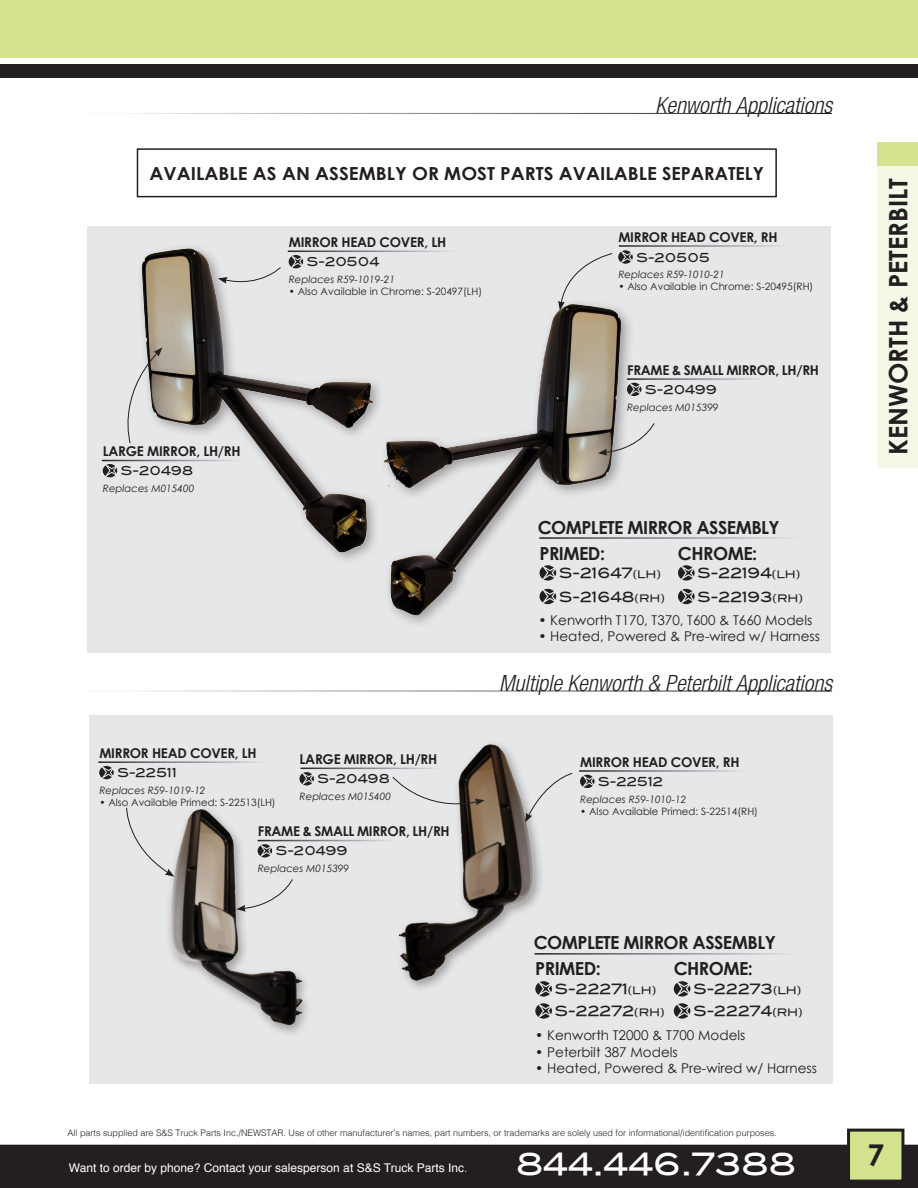
<style>
.page{position:relative;width:918px;height:1188px;background:#fff}
.page>*{position:absolute;margin:0;border:0;box-sizing:border-box;transform-origin:0 0}
.t1{font:30.6px "Blair Md ITCTT Medium";color:#fff}
.t2{font:700 30px "Century Gothic";color:#231f20}
.t3{font:700 25.5px "Century Gothic";color:#231f20}
.t4{font:italic 300 condensed 22.5px "Helvetica Neue LT Std";color:#231f20}
.t5{font:700 18px "Century Gothic";letter-spacing:-.03em;color:#231f20}
.t6{font:700 18px "Century Gothic";color:#231f20;scale:1.05 1}
.t7{font:14.25px "Blair Md ITCTT Medium";color:#231f20}
.t8{font:700 13.5px "Century Gothic";letter-spacing:-.02em;color:#231f20}
.t9{font:13.5px "Century Gothic";color:#231f20}
.t10{font:12.3px "Blair Md ITCTT Medium";color:#231f20}
.t11{font:12px "Helvetica";color:#fff}
.t12{font:italic 10.2px "Century Gothic";color:#231f20}
.t13{font:10.2px "Century Gothic";color:#231f20}
.t14{font:300 9px "Helvetica";color:#231f20}
.s1{font-size:10.35px}
.s2{font-weight:300}
</style>
<div class="page">
<div style="left:0;top:0;width:918px;height:58px;background:#d4e38e"></div>
<div style="left:0;top:1145px;width:918px;height:43px;background:#231f20"></div>
<div style="left:849px;top:1130px;width:54px;height:51px;background:#d4e38e"></div>
<div style="left:847px;top:1129px;width:57px;height:54px;border:3px solid #231f20"></div>
<div style="left:0;top:65px;width:918px;height:13px;background:#231f20"></div>
<div style="left:878px;top:166px;width:40px;height:302px;background:#f4f8e6"></div>
<div style="left:878px;top:142px;width:40px;height:24px;background:#d4e38e"></div>
<div style="left:87px;top:226px;width:744px;height:426px;background:#e6e7e9"></div>
<img style="left:137px;top:247px;width:241px;height:308px">
<img style="left:378px;top:311px;width:248px;height:308px">
<svg style="left:558px;top:250px;width:75px;height:61px"></svg>
<hr style="left:619px;top:245px;width:171px;height:2px;background:#fff">
<svg style="left:218px;top:267px;width:63px;height:21px"></svg>
<svg style="left:289px;top:255px;width:14px;height:13px"></svg>
<hr style="left:288px;top:251px;width:171px;height:1px;background:#fff">
<svg style="left:103px;top:464px;width:14px;height:13px"></svg>
<hr style="left:102px;top:460px;width:140px;height:1px;background:#fff">
<svg style="left:627px;top:383px;width:14px;height:13px"></svg>
<hr style="left:627px;top:378px;width:140px;height:2px;background:#fff">
<hr style="left:539px;top:537px;width:266px;height:2px;background:#fff">
<svg style="left:540px;top:565px;width:16px;height:16px"></svg>
<svg style="left:540px;top:589px;width:16px;height:15px"></svg>
<svg style="left:598px;top:423px;width:57px;height:33px"></svg>
<svg style="left:127px;top:347px;width:35px;height:97px"></svg>
<div style="left:137px;top:148px;width:640px;height:49px;border:2px solid #231f20"></div>
<svg style="left:678px;top:565px;width:17px;height:16px"></svg>
<svg style="left:678px;top:589px;width:17px;height:15px"></svg>
<div style="left:89px;top:715px;width:744px;height:369px;background:#e6e7e9"></div>
<img style="left:105px;top:779px;width:230px;height:255px">
<img style="left:335px;top:744px;width:254px;height:245px">
<svg style="left:99px;top:766px;width:15px;height:13px"></svg>
<hr style="left:98px;top:761px;width:172px;height:2px;background:#fff">
<svg style="left:580px;top:775px;width:15px;height:13px"></svg>
<hr style="left:579px;top:770px;width:171px;height:2px;background:#fff">
<svg style="left:525px;top:773px;width:48px;height:49px"></svg>
<svg style="left:258px;top:844px;width:14px;height:14px"></svg>
<hr style="left:258px;top:840px;width:140px;height:1px;background:#fff">
<svg style="left:236px;top:879px;width:57px;height:33px"></svg>
<svg style="left:392px;top:776px;width:93px;height:37px"></svg>
<svg style="left:299px;top:772px;width:15px;height:13px"></svg>
<hr style="left:301px;top:768px;width:143px;height:1px;background:#fff">
<svg style="left:126px;top:807px;width:48px;height:70px"></svg>
<hr style="left:535px;top:953px;width:266px;height:2px;background:#fff">
<svg style="left:535px;top:981px;width:17px;height:16px"></svg>
<svg style="left:535px;top:1003px;width:17px;height:16px"></svg>
<svg style="left:674px;top:981px;width:16px;height:16px"></svg>
<svg style="left:674px;top:1003px;width:16px;height:16px"></svg>
<p class="t4" style="left:656px;top:93px;width:178px">Kenworth Applications</p>
<p class="t6" style="left:150px;top:162px;width:587px">AVAILABLE AS AN ASSEMBLY OR MOST PARTS AVAILABLE SEPARATELY</p>
<p class="t8" style="left:289px;top:233px;width:159px">MIRROR HEAD COVER, LH</p>
<p class="t10" style="left:307px;top:252px;width:74px">S-20504</p>
<p class="t12" style="left:289px;top:273px;width:108px">Replaces R59-1019-21</p>
<p class="t13" style="left:289px;top:285px;width:195px">• Also Available in Chrome: S-20497(LH)</p>
<p class="t8" style="left:618px;top:229px;width:161px">MIRROR HEAD COVER, RH</p>
<p class="t10" style="left:636px;top:247px;width:75px">S-20505</p>
<p class="t12" style="left:618px;top:268px;width:108px">Replaces R59-1010-21</p>
<p class="t13" style="left:618px;top:280px;width:196px">• Also Available in Chrome: S-20495(RH)</p>
<p class="t8" style="left:103px;top:442px;width:139px">LARGE MIRROR, LH/RH</p>
<p class="t10" style="left:121px;top:461px;width:74px">S-20498</p>
<p class="t12" style="left:103px;top:482px;width:93px">Replaces M015400</p>
<p class="t8" style="left:99px;top:744px;width:159px">MIRROR HEAD COVER, LH</p>
<p class="t10" style="left:117px;top:763px;width:61px">S-22511</p>
<p class="t12" style="left:99px;top:784px;width:108px">Replaces R59-1019-12</p>
<p class="t13" style="left:99px;top:796px;width:178px">• Also Available Primed: S-22513(LH)</p>
<p class="t8" style="left:300px;top:751px;width:139px">LARGE MIRROR, LH/RH</p>
<p class="t10" style="left:318px;top:769px;width:74px">S-20498</p>
<p class="t12" style="left:300px;top:790px;width:93px">Replaces M015400</p>
<p class="t8" style="left:258px;top:823px;width:193px">FRAME &amp; SMALL MIRROR, LH/RH</p>
<p class="t10" style="left:276px;top:841px;width:74px">S-20499</p>
<p class="t12" style="left:258px;top:862px;width:93px">Replaces M015399</p>
<p class="t8" style="left:627px;top:361px;width:193px">FRAME &amp; SMALL MIRROR, LH/RH</p>
<p class="t10" style="left:645px;top:379px;width:74px">S-20499</p>
<p class="t12" style="left:627px;top:401px;width:93px">Replaces M015399</p>
<p class="t5" style="left:538px;top:516px;width:244px">COMPLETE MIRROR ASSEMBLY</p>
<p class="t5" style="left:540px;top:542px;width:67px">PRIMED:</p>
<p class="t7" style="left:559px;top:561px;width:103px">S-21647<span class="s1">(LH)</span></p>
<p class="t7" style="left:559px;top:585px;width:107px">S-21648<span class="s1">(RH)</span></p>
<p class="t5" style="left:678px;top:542px;width:81px">CHROME:</p>
<p class="t7" style="left:698px;top:561px;width:104px">S-22194<span class="s1">(LH)</span></p>
<p class="t7" style="left:698px;top:585px;width:107px">S-22193<span class="s1">(RH)</span></p>
<p class="t9" style="left:538px;top:612px;width:275px">• Kenworth T170, T370, T600 &amp; T660 Models</p>
<p class="t9" style="left:538px;top:628px;width:283px">• Heated, Powered &amp; Pre-wired w/ Harness</p>
<p class="t4" style="left:499px;top:670px;width:334px">Multiple Kenworth &amp; Peterbilt Applications</p>
<p class="t8" style="left:580px;top:753px;width:161px">MIRROR HEAD COVER, RH</p>
<p class="t10" style="left:598px;top:771px;width:66px">S-22512</p>
<p class="t12" style="left:580px;top:793px;width:108px">Replaces R59-1010-12</p>
<p class="t13" style="left:580px;top:805px;width:179px">• Also Available Primed: S-22514(RH)</p>
<p class="t5" style="left:534px;top:932px;width:244px">COMPLETE MIRROR ASSEMBLY</p>
<p class="t5" style="left:535px;top:957px;width:67px">PRIMED:</p>
<p class="t7" style="left:555px;top:977px;width:103px">S-22271<span class="s1">(LH)</span></p>
<p class="t7" style="left:555px;top:1000px;width:111px">S-22272<span class="s1">(RH)</span></p>
<p class="t5" style="left:674px;top:957px;width:81px">CHROME:</p>
<p class="t7" style="left:693px;top:977px;width:110px">S-22273<span class="s1">(LH)</span></p>
<p class="t7" style="left:693px;top:1000px;width:111px">S-22274<span class="s1">(RH)</span></p>
<p class="t9" style="left:535px;top:1027px;width:212px">• Kenworth T2000 &amp; T700 Models</p>
<p class="t9" style="left:535px;top:1044px;width:144px">• Peterbilt 387 Models</p>
<p class="t9" style="left:535px;top:1060px;width:283px">• Heated, Powered &amp; Pre-wired w/ Harness</p>
<p class="t14" style="left:68px;top:1125px;width:711px">All parts supplied are S&amp;S Truck Parts Inc./NEWSTAR. Use of other manufacturer’s names, part numbers, or trademarks are solely used for informational/identification purposes.</p>
<h3 class="t3" style="left:882px;top:455px;width:278px;rotate:-90deg">KENWORTH &amp; PETERBILT</h3>
<h3 class="t11" style="left:69px;top:1158px;width:400px">Want to order by phone? Contact your salesperson at S&amp;S Truck Parts Inc<span class="s2">.</span></h3>
<h1 class="t1" style="left:516px;top:1139px;width:282px">844.446.7388</h1>
<h2 class="t2" style="left:868px;top:1136px;width:18px">7</h2>
</div>
